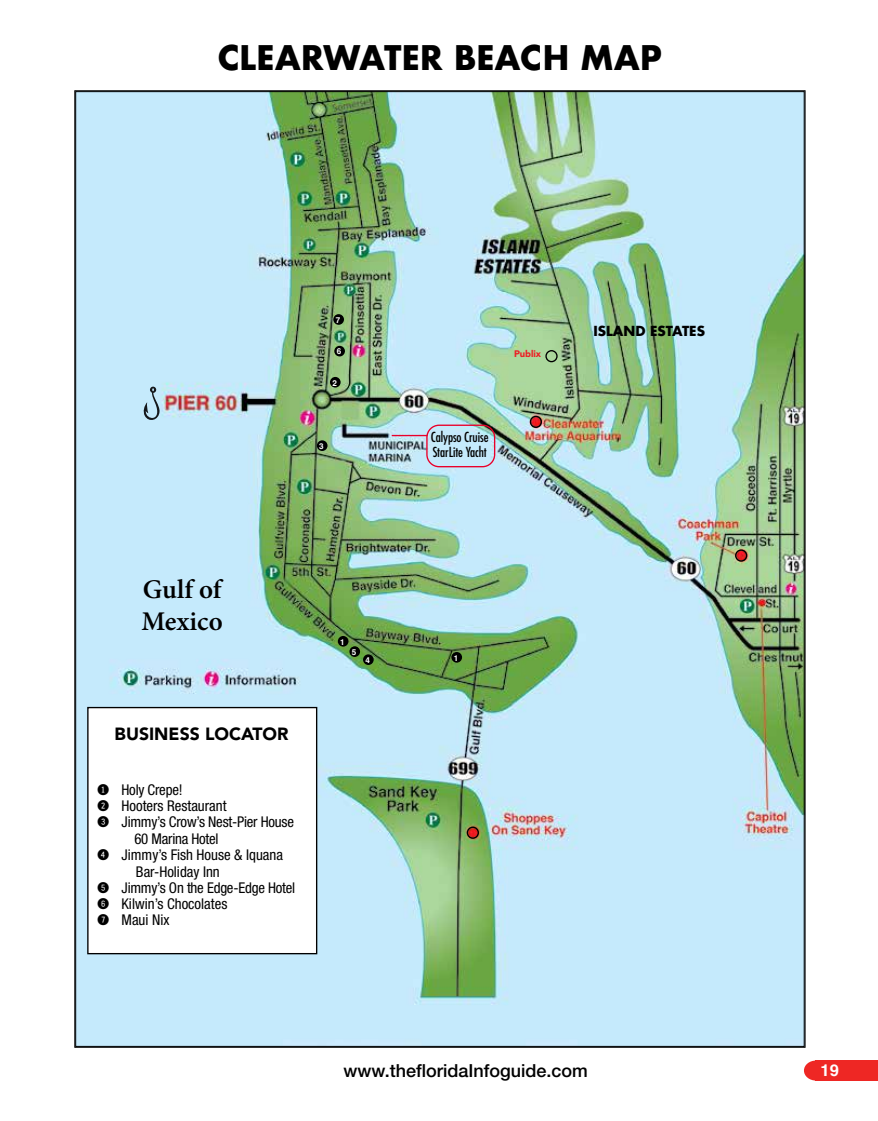
<style>
.page{position:relative;width:878px;height:1121px;background:#fff}
.page>*{position:absolute;margin:0;border:0;box-sizing:border-box;transform-origin:0 0}
.t1{font:700 33px "Futura";letter-spacing:-.005em;color:#000}
.t2{font:600 27px/32.4px "Minion Pro";color:#000}
.t3{font:500 18px "Helvetica Neue LT Std";color:#000}
.t4{font:900 17.55px "Avenir LT Std";color:#000}
.t5{font:700 16.5px "Helvetica";color:#fff}
.t6{font:condensed 14.85px "Helvetica Neue LT Std";color:#000}
.t7{font:condensed 13.5px/14.9px "Futura Std";letter-spacing:-.005em;color:#000}
.t8{font:700 13.5px "Futura Std";color:#000}
.t9{font:900 9.45px "Avenir LT Std";letter-spacing:-.005em;color:#ed1d24}
.t10{font:700 8.1px "Helvetica";color:#fff}
.s1{font-family:"Fyra Numeric Circle Closed";font-stretch:normal}
</style>
<div class="page">
<div style="left:815px;top:1060px;width:63px;height:20px;background:#ee2724"></div>
<div style="left:803px;top:1060px;width:24px;height:20px;background:#ee2724;border-radius:50%"></div>
<img style="left:74px;top:90px;width:731px;height:957px">
<div style="left:349px;top:646px;width:11px;height:11px;background:#000;border-radius:50%"></div>
<div style="left:451px;top:652px;width:11px;height:10px;background:#000;border-radius:50%"></div>
<div style="left:330px;top:377px;width:10px;height:10px;background:#000;border-radius:50%"></div>
<div style="left:88px;top:707px;width:228px;height:246px;background:#fff"></div>
<div style="left:87px;top:707px;width:230px;height:247px;border:1px solid #000"></div>
<div style="left:545px;top:350px;width:12px;height:12px;border:1px solid #000;border-radius:50%"></div>
<div style="left:529px;top:416px;width:13px;height:12px;border:1px solid #000;border-radius:50%"></div>
<div style="left:466px;top:826px;width:13px;height:12px;border:1px solid #000;border-radius:50%"></div>
<div style="left:735px;top:549px;width:12px;height:12px;border:1px solid #000;border-radius:50%"></div>
<div style="left:317px;top:440px;width:10px;height:11px;background:#000;border-radius:50%"></div>
<div style="left:333px;top:314px;width:11px;height:11px;background:#000;border-radius:50%"></div>
<div style="left:363px;top:654px;width:11px;height:11px;background:#000;border-radius:50%"></div>
<svg style="left:144px;top:386px;width:15px;height:34px"></svg>
<div style="left:338px;top:636px;width:10px;height:10px;background:#000;border-radius:50%"></div>
<div style="left:426px;top:424px;width:69px;height:43px;border:1px solid #ea002a;border-radius:12px"></div>
<hr style="left:392px;top:435px;width:35px;height:1px;background:#ea002a">
<div style="left:334px;top:345px;width:11px;height:11px;background:#000;border-radius:50%"></div>
<h1 class="t1" style="left:217px;top:34px;width:446px">CLEARWATER BEACH MAP</h1>
<p class="t10" style="left:336px;top:315px;width:6px">7</p>
<p class="t10" style="left:337px;top:347px;width:6px">6</p>
<p class="t10" style="left:332px;top:378px;width:6px">2</p>
<p class="t10" style="left:319px;top:441px;width:6px">3</p>
<h2 class="t2" style="left:141px;top:574px;width:83px">Gulf of<br>Mexico</h2>
<p class="t4" style="left:115px;top:723px;width:175px">BUSINESS LOCATOR</p>
<p class="t6" style="left:97px;top:780px;width:87px"><span class="s1">1</span> Holy Crepe!</p>
<p class="t6" style="left:97px;top:797px;width:131px"><span class="s1">2</span> Hooters Restaurant</p>
<p class="t6" style="left:97px;top:813px;width:198px"><span class="s1">3</span> Jimmy’s Crow’s Nest-Pier House</p>
<p class="t6" style="left:134px;top:830px;width:86px">60 Marina Hotel</p>
<p class="t6" style="left:97px;top:846px;width:187px"><span class="s1">4</span> Jimmy’s Fish House &amp; Iquana</p>
<p class="t6" style="left:136px;top:862px;width:85px">Bar-Holiday Inn</p>
<p class="t6" style="left:97px;top:879px;width:199px"><span class="s1">5</span> Jimmy’s On the Edge-Edge Hotel</p>
<p class="t6" style="left:97px;top:895px;width:132px"><span class="s1">6</span> Kilwin’s Chocolates</p>
<p class="t6" style="left:97px;top:911px;width:74px"><span class="s1">7</span> Maui Nix</p>
<p class="t10" style="left:340px;top:637px;width:6px">1</p>
<p class="t10" style="left:352px;top:647px;width:6px">5</p>
<p class="t10" style="left:365px;top:655px;width:6px">4</p>
<p class="t9" style="left:514px;top:348px;width:28px">Publix</p>
<p class="t7" style="left:431px;top:429px;width:59px">Calypso Cruise<br>StarLite Yacht</p>
<p class="t8" style="left:593px;top:321px;width:113px">ISLAND ESTATES</p>
<p class="t10" style="left:454px;top:653px;width:6px">1</p>
<p class="t3" style="left:343px;top:1059px;width:246px">www.thefloridaInfoguide.com</p>
<p class="t5" style="left:820px;top:1060px;width:20px">19</p>
</div>
